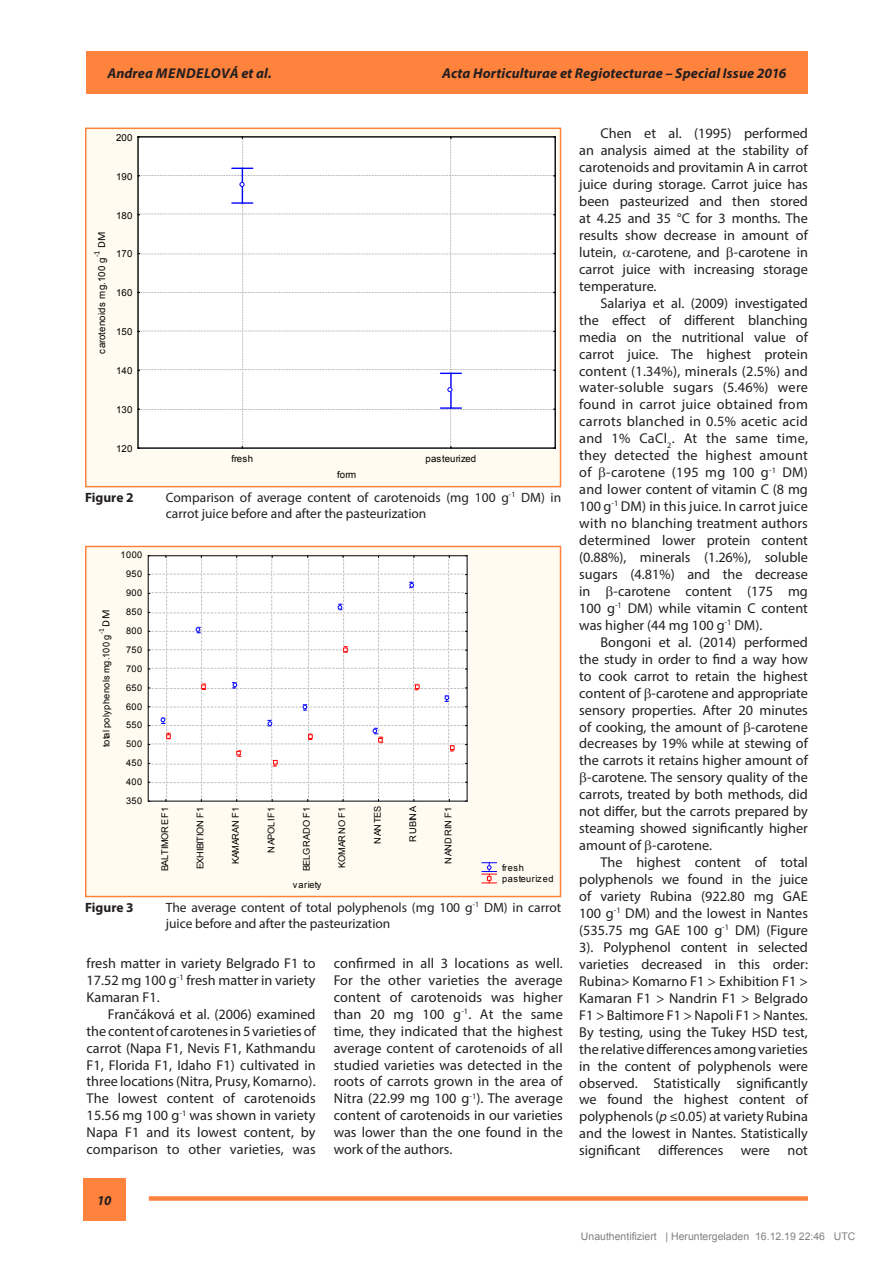
<style>
.page{position:relative;width:893px;height:1263px;background:#fff}
.page>*{position:absolute;margin:0;border:0;box-sizing:border-box;transform-origin:0 0}
.t1{font:14.25px/17px "Myriad Pro";color:#231f20;text-align:justify}
.t2{font:italic 700 14.25px "Myriad Pro";letter-spacing:.01em;color:#231f20}
.t3{font:13.5px/16.2px "Myriad Pro";color:#231f20}
.t4{font:700 13.5px "Myriad Pro";color:#231f20}
.t5{font:italic 700 13.5px "Myriad Pro";color:#231f20}
.t6{font:11.1px "Calibri";color:#000}
.t7{font:10.95px "Calibri";color:#000}
.t8{font:10.5px "Arial";color:#808080}
.t9{font:9.6px "Arial";letter-spacing:.015em;color:#000}
.t10{font:9.3px/11.4px "Arial";letter-spacing:.04em;color:#000}
.t11{font:9.3px "Arial";letter-spacing:-.01em;color:#000}
.t12{font:9.3px "Arial";letter-spacing:.005em;color:#000}
.t13{font:9.3px "Arial";letter-spacing:-.065em;color:#000}
.t14{font:9.3px "Arial";letter-spacing:-.07em;color:#000}
.t15{font:9.3px "Arial";letter-spacing:.065em;color:#000}
.t16{font:8.25px "Calibri";color:#000}
.t17{font:7.35px "Calibri";color:#000}
.s1{font-style:italic}
</style>
<div class="page">
<div style="left:87px;top:51px;width:721px;height:43px;background:#ff823d"></div>
<div style="left:83px;top:1178px;width:43px;height:43px;background:#ff823d"></div>
<div style="left:149px;top:1196px;width:659px;height:5px;background:#ff823d"></div>
<svg style="left:88px;top:549px;width:470px;height:345px"></svg>
<div style="left:85px;top:546px;width:476px;height:351px;border:2px solid #ff823d"></div>
<svg style="left:88px;top:131px;width:470px;height:353px"></svg>
<div style="left:85px;top:128px;width:476px;height:359px;border:2px solid #ff823d"></div>
<p class="t2" style="left:107px;top:64px;width:166px">Andrea Mendelová et al.</p>
<p class="t2" style="left:442px;top:64px;width:346px">Acta Horticulturae et Regiotecturae – Special Issue 2016</p>
<p class="t9" style="left:116px;top:131px;width:18px">200</p>
<p class="t9" style="left:116px;top:170px;width:18px">190</p>
<p class="t7" style="left:94px;top:248px;width:18px;rotate:-90deg">DM</p>
<p class="t16" style="left:91px;top:257px;width:8px;rotate:-90deg">‐1</p>
<p class="t9" style="left:95px;top:354px;width:98px;rotate:-90deg">carotenoids mg.100 g</p>
<p class="t9" style="left:116px;top:209px;width:18px">180</p>
<p class="t9" style="left:116px;top:247px;width:18px">170</p>
<p class="t9" style="left:116px;top:286px;width:18px">160</p>
<p class="t9" style="left:116px;top:325px;width:18px">150</p>
<p class="t9" style="left:116px;top:364px;width:18px">140</p>
<p class="t9" style="left:116px;top:403px;width:18px">130</p>
<p class="t9" style="left:116px;top:442px;width:18px">120</p>
<p class="t9" style="left:231px;top:452px;width:23px">fresh</p>
<p class="t9" style="left:425px;top:452px;width:52px">pasteurized</p>
<p class="t9" style="left:337px;top:468px;width:21px">form</p>
<p class="t4" style="left:85px;top:488px;width:50px">Figure 2</p>
<p class="t3" style="left:166px;top:489px;width:397px">Comparison of average content of carotenoids (mg 100 g<sup>-1</sup> DM) in carrot juice before and after the pasteurization</p>
<p class="t10" style="left:121px;top:549px;width:23px">1000</p>
<p class="t10" style="left:126px;top:568px;width:18px">950</p>
<p class="t6" style="left:98px;top:627px;width:18px;rotate:-90deg">DM</p>
<p class="t17" style="left:96px;top:634px;width:7px;rotate:-90deg">‐1</p>
<p class="t10" style="left:100px;top:747px;width:114px;rotate:-90deg">total polyphenols mg.100 g</p>
<p class="t10" style="left:126px;top:587px;width:18px">900</p>
<p class="t10" style="left:126px;top:606px;width:18px">850</p>
<p class="t10" style="left:126px;top:625px;width:18px">800</p>
<p class="t10" style="left:126px;top:644px;width:18px">750</p>
<p class="t10" style="left:126px;top:663px;width:18px">700</p>
<p class="t10" style="left:126px;top:682px;width:18px">650</p>
<p class="t10" style="left:126px;top:700px;width:18px">600</p>
<p class="t10" style="left:126px;top:719px;width:18px">550</p>
<p class="t10" style="left:126px;top:738px;width:18px">500</p>
<p class="t10" style="left:126px;top:757px;width:18px">450</p>
<p class="t10" style="left:126px;top:776px;width:18px">400</p>
<p class="t10" style="left:126px;top:795px;width:18px">350</p>
<p class="t11" style="left:158px;top:871px;width:66px;rotate:-90deg">BALTIMORE F1</p>
<p class="t13" style="left:194px;top:869px;width:64px;rotate:-90deg">EXHIBITION F1</p>
<p class="t14" style="left:229px;top:864px;width:58px;rotate:-90deg">KAMARAN F1</p>
<p class="t12" style="left:265px;top:853px;width:47px;rotate:-90deg">NAPOLI F1</p>
<p class="t12" style="left:300px;top:871px;width:66px;rotate:-90deg">BELGRADO F1</p>
<p class="t11" style="left:335px;top:867px;width:62px;rotate:-90deg">KOMARNO F1</p>
<p class="t10" style="left:372px;top:843px;width:39px;rotate:-90deg">NANTES</p>
<p class="t10" style="left:407px;top:842px;width:37px;rotate:-90deg">RUBINA</p>
<p class="t15" style="left:442px;top:864px;width:58px;rotate:-90deg">NANDRIN F1</p>
<p class="t10" style="left:293px;top:879px;width:30px">variety</p>
<p class="t10" style="left:502px;top:862px;width:53px">fresh pasteurized</p>
<p class="t4" style="left:85px;top:898px;width:50px">Figure 3</p>
<p class="t3" style="left:166px;top:899px;width:397px">The average content of total polyphenols (mg 100 g<sup>-1</sup> DM) in carrot juice before and after the pasteurization</p>
<p class="t1" style="left:87px;top:954px;width:231px">fresh matter in variety Belgrado F1 to 17.52 mg 100 g<sup>-1</sup> fresh matter in variety Kamaran F1.</p>
<p class="t1" style="left:87px;top:1005px;width:231px;text-indent:21px">Frančáková et al. (2006) examined the content of carotenes in 5 varieties of carrot (Napa F1, Nevis F1, Kathmandu F1, Florida F1, Idaho F1) cultivated in three locations (Nitra, Prusy, Komarno).<br>The lowest content of carotenoids 15.56 mg 100 g<sup>-1</sup> was shown in variety Napa F1 and its lowest content, by comparison to other varieties, was</p>
<p class="t1" style="left:334px;top:954px;width:231px">confirmed in all 3 locations as well.<br>For the other varieties the average content of carotenoids was higher than 20 mg 100 g<sup>-1</sup>. At the same time, they indicated that the highest average content of carotenoids of all studied varieties was detected in the roots of carrots grown in the area of Nitra (22.99 mg 100 g<sup>-1</sup>). The average content of carotenoids in our varieties was lower than the one found in the work of the authors.</p>
<p class="t5" style="left:97px;top:1191px;width:16px">10</p>
<p class="t1" style="left:579px;top:125px;width:230px;text-indent:21px">Chen et al. (1995) performed an analysis aimed at the stability of carotenoids and provitamin A in carrot juice during storage. Carrot juice has been pasteurized and then stored at 4.25 and 35 °C for 3 months. The results show decrease in amount of lutein, -carotene, and -carotene in carrot juice with increasing storage temperature.</p>
<p class="t1" style="left:579px;top:294px;width:230px;text-indent:21px">Salariya et al. (2009) investigated the effect of different blanching media on the nutritional value of carrot juice. The highest protein content (1.34%), minerals (2.5%) and water-soluble sugars (5.46%) were found in carrot juice obtained from carrots blanched in 0.5% acetic acid and 1% CaCl<sub>2</sub>. At the same time, they detected the highest amount of -carotene (195 mg 100 g<sup>-1</sup> DM) and lower content of vitamin C (8 mg 100 g<sup>-1</sup> DM) in this juice. In carrot juice with no blanching treatment authors determined lower protein content (0.88%), minerals (1.26%), soluble sugars (4.81%) and the decrease in</p>
<p class="t1" style="left:579px;top:582px;width:230px;text-indent:34px">-carotene content (175 mg 100 g<sup>-1</sup> DM) while vitamin C content was higher (44 mg 100 g<sup>-1</sup> DM).</p>
<p class="t1" style="left:600px;top:633px;width:209px">Bongoni et al. (2014) performed</p>
<p class="t1" style="left:579px;top:650px;width:230px">the study in order to find a way how</p>
<p class="t1" style="left:579px;top:667px;width:230px">to cook carrot to retain the highest</p>
<p class="t1" style="left:579px;top:684px;width:230px">content of -carotene and appropriate</p>
<p class="t1" style="left:579px;top:701px;width:230px">sensory properties. After 20 minutes</p>
<p class="t1" style="left:579px;top:718px;width:230px">of cooking, the amount of -carotene</p>
<p class="t1" style="left:579px;top:735px;width:230px">decreases by 19% while at stewing of</p>
<p class="t1" style="left:579px;top:752px;width:230px">the carrots it retains higher amount of</p>
<p class="t1" style="left:587px;top:769px;width:222px">-carotene. The sensory quality of the</p>
<p class="t1" style="left:579px;top:786px;width:230px">carrots, treated by both methods, did</p>
<p class="t1" style="left:579px;top:803px;width:230px">not differ, but the carrots prepared by</p>
<p class="t1" style="left:579px;top:820px;width:230px">steaming showed significantly higher</p>
<p class="t1" style="left:579px;top:837px;width:134px">amount of -carotene.</p>
<p class="t1" style="left:600px;top:854px;width:209px">The highest content of total</p>
<p class="t1" style="left:579px;top:870px;width:230px">polyphenols we found in the juice</p>
<p class="t1" style="left:579px;top:887px;width:229px">of variety Rubina (922.80 mg GAE</p>
<p class="t1" style="left:579px;top:904px;width:230px">100 g<sup>-1</sup> DM) and the lowest in Nantes</p>
<p class="t1" style="left:579px;top:921px;width:230px">(535.75 mg GAE 100 g<sup>-1</sup> DM) (Figure</p>
<p class="t1" style="left:579px;top:938px;width:230px">3). Polyphenol content in selected</p>
<p class="t1" style="left:579px;top:955px;width:230px">varieties decreased in this order:</p>
<p class="t1" style="left:579px;top:972px;width:230px">Rubina&gt; Komarno F1 &gt; Exhibition F1 &gt;</p>
<p class="t1" style="left:579px;top:989px;width:230px">Kamaran F1 &gt; Nandrin F1 &gt; Belgrado</p>
<p class="t1" style="left:579px;top:1006px;width:230px">F1 &gt; Baltimore F1 &gt; Napoli F1 &gt; Nantes.</p>
<p class="t1" style="left:579px;top:1023px;width:230px">By testing, using the Tukey HSD test,</p>
<p class="t1" style="left:579px;top:1040px;width:230px">the relative differences among varieties</p>
<p class="t1" style="left:579px;top:1057px;width:230px">in the content of polyphenols were</p>
<p class="t1" style="left:579px;top:1074px;width:230px">observed. Statistically significantly</p>
<p class="t1" style="left:579px;top:1091px;width:230px">we found the highest content of</p>
<p class="t1" style="left:579px;top:1108px;width:230px">polyphenols (<span class="s1">p</span> ≤0.05) at variety Rubina</p>
<p class="t1" style="left:579px;top:1125px;width:230px">and the lowest in Nantes. Statistically</p>
<p class="t1" style="left:579px;top:1142px;width:230px">significant differences were not</p>
<p class="t8" style="left:581px;top:1233px;width:276px">Unauthentifiziert | Heruntergeladen 16.12.19 22:46 UTC</p>
</div>
